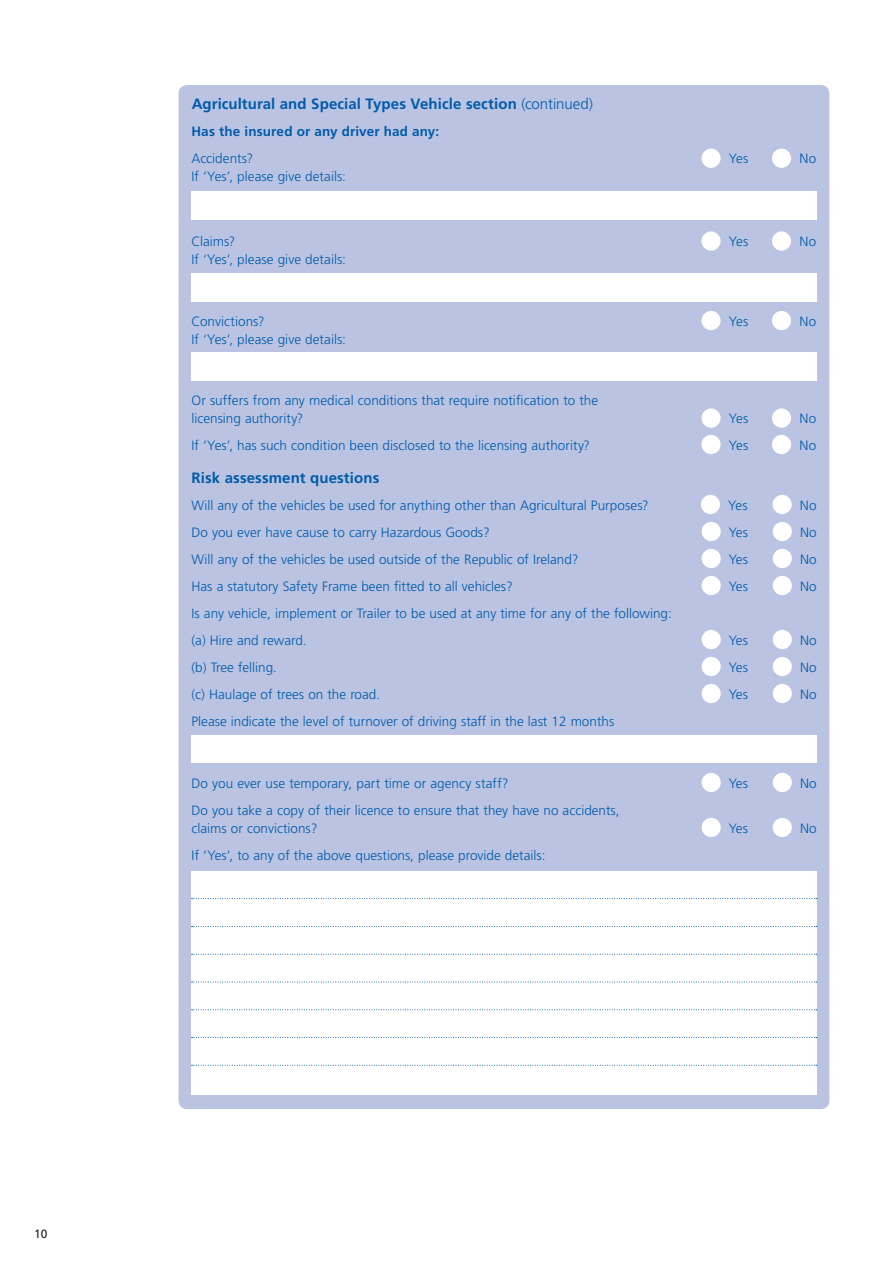
<style>
.page{position:relative;width:893px;height:1263px;background:#fff}
.page>*{position:absolute;margin:0;border:0;box-sizing:border-box;transform-origin:0 0}
.t1{font:700 15px "Frutiger LT Std";letter-spacing:.005em;color:#015aaa}
.t2{font:300 13.5px/18px "Frutiger LT Std";color:#015aaa}
.t3{font:700 13.5px "Frutiger LT Std";letter-spacing:.01em;color:#015aaa}
.t4{font:12px "Frutiger LT Std";color:#231f20}
.s1{font-weight:300}
</style>
<div class="page">
<div style="left:179px;top:85px;width:650px;height:1024px;background:#bac4e2;border-radius:9px"></div>
<div style="left:701px;top:149px;width:20px;height:19px;background:#fff;border-radius:50%"></div>
<div style="left:772px;top:149px;width:19px;height:19px;background:#fff;border-radius:50%"></div>
<div style="left:701px;top:231px;width:20px;height:20px;background:#fff;border-radius:50%"></div>
<div style="left:772px;top:231px;width:19px;height:20px;background:#fff;border-radius:50%"></div>
<div style="left:701px;top:311px;width:20px;height:19px;background:#fff;border-radius:50%"></div>
<div style="left:772px;top:311px;width:19px;height:19px;background:#fff;border-radius:50%"></div>
<div style="left:701px;top:408px;width:20px;height:20px;background:#fff;border-radius:50%"></div>
<div style="left:772px;top:408px;width:19px;height:20px;background:#fff;border-radius:50%"></div>
<div style="left:701px;top:435px;width:20px;height:19px;background:#fff;border-radius:50%"></div>
<div style="left:772px;top:435px;width:19px;height:19px;background:#fff;border-radius:50%"></div>
<div style="left:192px;top:191px;width:625px;height:29px;background:#fff"></div>
<div style="left:192px;top:273px;width:625px;height:29px;background:#fff"></div>
<div style="left:192px;top:352px;width:625px;height:29px;background:#fff"></div>
<div style="left:701px;top:495px;width:19px;height:19px;background:#fff;border-radius:50%"></div>
<div style="left:773px;top:495px;width:19px;height:19px;background:#fff;border-radius:50%"></div>
<div style="left:702px;top:522px;width:19px;height:19px;background:#fff;border-radius:50%"></div>
<div style="left:773px;top:522px;width:19px;height:19px;background:#fff;border-radius:50%"></div>
<div style="left:702px;top:549px;width:19px;height:19px;background:#fff;border-radius:50%"></div>
<div style="left:773px;top:549px;width:19px;height:19px;background:#fff;border-radius:50%"></div>
<div style="left:702px;top:576px;width:19px;height:19px;background:#fff;border-radius:50%"></div>
<div style="left:773px;top:576px;width:19px;height:19px;background:#fff;border-radius:50%"></div>
<div style="left:702px;top:630px;width:19px;height:19px;background:#fff;border-radius:50%"></div>
<div style="left:773px;top:630px;width:19px;height:19px;background:#fff;border-radius:50%"></div>
<div style="left:702px;top:657px;width:19px;height:19px;background:#fff;border-radius:50%"></div>
<div style="left:773px;top:657px;width:19px;height:19px;background:#fff;border-radius:50%"></div>
<div style="left:702px;top:684px;width:19px;height:19px;background:#fff;border-radius:50%"></div>
<div style="left:773px;top:684px;width:19px;height:19px;background:#fff;border-radius:50%"></div>
<div style="left:702px;top:773px;width:19px;height:19px;background:#fff;border-radius:50%"></div>
<div style="left:773px;top:773px;width:19px;height:19px;background:#fff;border-radius:50%"></div>
<div style="left:702px;top:818px;width:19px;height:19px;background:#fff;border-radius:50%"></div>
<div style="left:773px;top:818px;width:19px;height:19px;background:#fff;border-radius:50%"></div>
<div style="left:191px;top:735px;width:625px;height:28px;background:#fff"></div>
<div style="left:191px;top:871px;width:625px;height:223px;background:#fff"></div>
<svg style="left:192px;top:898px;width:625px;height:1px"></svg>
<svg style="left:192px;top:926px;width:625px;height:1px"></svg>
<svg style="left:192px;top:954px;width:625px;height:1px"></svg>
<svg style="left:192px;top:982px;width:625px;height:1px"></svg>
<svg style="left:192px;top:1009px;width:625px;height:1px"></svg>
<svg style="left:192px;top:1037px;width:625px;height:1px"></svg>
<svg style="left:192px;top:1065px;width:625px;height:1px"></svg>
<p class="t1" style="left:192px;top:95px;width:403px">Agricultural and Special Types Vehicle section <span class="s1">(continued)</span></p>
<p class="t3" style="left:191px;top:124px;width:249px">Has the insured or any driver had any:</p>
<p class="t2" style="left:191px;top:150px;width:63px">Accidents?</p>
<p class="t2" style="left:729px;top:150px;width:21px">Yes</p>
<p class="t2" style="left:799px;top:150px;width:18px">No</p>
<p class="t2" style="left:191px;top:168px;width:156px">If ‘Yes’, please give details:</p>
<p class="t2" style="left:191px;top:233px;width:45px">Claims?</p>
<p class="t2" style="left:729px;top:233px;width:21px">Yes</p>
<p class="t2" style="left:799px;top:233px;width:18px">No</p>
<p class="t2" style="left:191px;top:251px;width:156px">If ‘Yes’, please give details:</p>
<p class="t2" style="left:191px;top:312px;width:75px">Convictions?</p>
<p class="t2" style="left:729px;top:312px;width:21px">Yes</p>
<p class="t2" style="left:799px;top:312px;width:18px">No</p>
<p class="t2" style="left:191px;top:330px;width:156px">If ‘Yes’, please give details:</p>
<p class="t2" style="left:191px;top:392px;width:408px">Or suffers from any medical conditions that require notification to the licensing authority?</p>
<p class="t2" style="left:729px;top:410px;width:21px">Yes</p>
<p class="t2" style="left:799px;top:410px;width:18px">No</p>
<p class="t2" style="left:191px;top:436px;width:400px">If ‘Yes’, has such condition been disclosed to the licensing authority?</p>
<p class="t2" style="left:729px;top:436px;width:21px">Yes</p>
<p class="t2" style="left:799px;top:436px;width:18px">No</p>
<p class="t1" style="left:192px;top:469px;width:189px">Risk assessment questions</p>
<p class="t2" style="left:192px;top:496px;width:459px">Will any of the vehicles be used for anything other than Agricultural Purposes?</p>
<p class="t2" style="left:728px;top:496px;width:21px">Yes</p>
<p class="t2" style="left:800px;top:496px;width:18px">No</p>
<p class="t2" style="left:192px;top:523px;width:300px">Do you ever have cause to carry Hazardous Goods?</p>
<p class="t2" style="left:729px;top:523px;width:21px">Yes</p>
<p class="t2" style="left:800px;top:523px;width:18px">No</p>
<p class="t2" style="left:192px;top:550px;width:389px">Will any of the vehicles be used outside of the Republic of Ireland?</p>
<p class="t2" style="left:729px;top:550px;width:21px">Yes</p>
<p class="t2" style="left:800px;top:550px;width:18px">No</p>
<p class="t2" style="left:192px;top:577px;width:323px">Has a statutory Safety Frame been fitted to all vehicles?</p>
<p class="t2" style="left:729px;top:577px;width:21px">Yes</p>
<p class="t2" style="left:800px;top:577px;width:18px">No</p>
<p class="t2" style="left:192px;top:600px;width:482px;line-height:27px">Is any vehicle, implement or Trailer to be used at any time for any of the following: (a) Hire and reward.</p>
<p class="t2" style="left:729px;top:631px;width:21px">Yes</p>
<p class="t2" style="left:800px;top:631px;width:18px">No</p>
<p class="t2" style="left:192px;top:658px;width:87px">(b) Tree felling.</p>
<p class="t2" style="left:729px;top:658px;width:21px">Yes</p>
<p class="t2" style="left:800px;top:658px;width:18px">No</p>
<p class="t2" style="left:192px;top:685px;width:190px">(c) Haulage of trees on the road.</p>
<p class="t2" style="left:729px;top:685px;width:21px">Yes</p>
<p class="t2" style="left:800px;top:685px;width:18px">No</p>
<p class="t2" style="left:192px;top:712px;width:424px">Please indicate the level of turnover of driving staff in the last 12 months</p>
<p class="t2" style="left:192px;top:774px;width:319px">Do you ever use temporary, part time or agency staff?</p>
<p class="t2" style="left:729px;top:774px;width:21px">Yes</p>
<p class="t2" style="left:800px;top:774px;width:18px">No</p>
<p class="t2" style="left:192px;top:801px;width:430px">Do you take a copy of their licence to ensure that they have no accidents, claims or convictions?</p>
<p class="t2" style="left:729px;top:819px;width:21px">Yes</p>
<p class="t2" style="left:800px;top:819px;width:18px">No</p>
<p class="t2" style="left:192px;top:846px;width:355px">If ‘Yes’, to any of the above questions, please provide details:</p>
<p class="t4" style="left:34px;top:1227px;width:15px">10</p>
</div>
